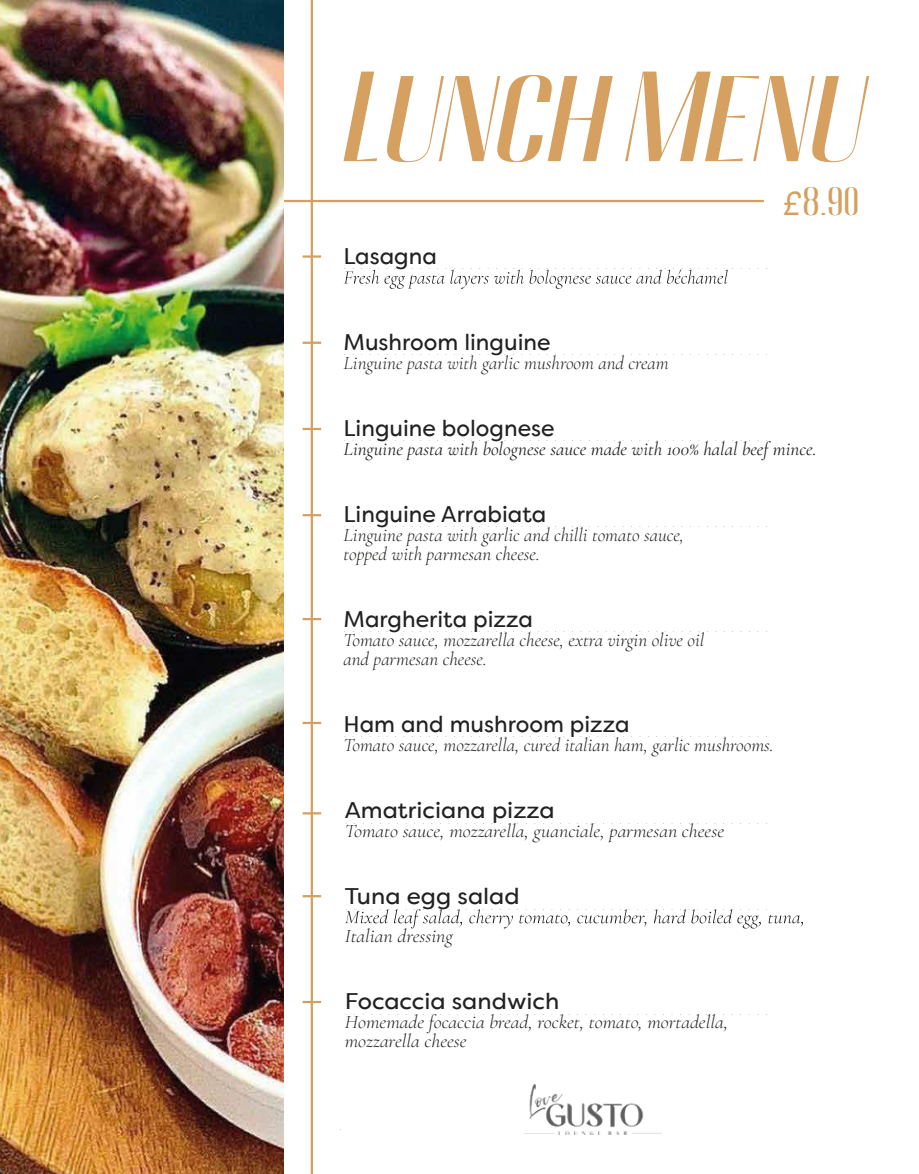
<style>
.page{position:relative;width:919px;height:1174px;background:#fff}
.page>*{position:absolute;margin:0;border:0;box-sizing:border-box;transform-origin:0 0}
.t1{font:106.8px "Migha Medium Slant";letter-spacing:.025em;color:#d6a060;scale:.93 1}
.t2{font:33px "Migha";color:#d5a05e;scale:.95 1}
.t3{font:22.5px "Filson Pro";color:#212121}
.t4{font:22.5px "Filson Pro";color:#212121;scale:1.05 1}
.t5{font:italic 300 19.05px/19px "Cormorant Garamond";color:#1d1d1b}
.t6{font:italic 300 19.05px/19px "Cormorant Garamond";color:#202020;scale:1.05 1}
.t7{font:italic 19.05px "Cormorant Garamond";color:#202020}
.t8{font:italic 300 19.05px "Cormorant Garamond";color:#202020}
.s1{font-family:"Poppins";font-style:italic}
</style>
<div class="page">
<hr style="left:252px;top:200px;width:511px;height:2px;background:#d5a05e">
<hr style="left:311px;top:0;width:2px;height:1174px;background:#d5a05e">
<img style="left:525px;top:1084px;width:136px;height:50px">
<img style="left:0;top:1px;width:283px;height:1173px">
<svg style="left:344px;top:268px;width:383px;height:21px"></svg>
<hr style="left:302px;top:255px;width:19px;height:3px;background:#d5a05e">
<svg style="left:302px;top:342px;width:19px;height:2px"></svg>
<svg style="left:302px;top:428px;width:19px;height:2px"></svg>
<svg style="left:302px;top:514px;width:19px;height:2px"></svg>
<svg style="left:302px;top:618px;width:19px;height:2px"></svg>
<svg style="left:302px;top:722px;width:19px;height:2px"></svg>
<svg style="left:302px;top:812px;width:19px;height:2px"></svg>
<svg style="left:345px;top:909px;width:457px;height:19px"></svg>
<svg style="left:302px;top:895px;width:19px;height:2px"></svg>
<hr style="left:302px;top:1000px;width:19px;height:3px;background:#d5a05e">
<h1 class="t1" style="left:338px;top:45px;width:558px">LUNCH MENU</h1>
<h2 class="t2" style="left:782px;top:179px;width:82px"><span class="s1">£</span>8.90</h2>
<p class="t3" style="left:343px;top:241px;width:95px">Lasagna</p>
<p class="t3" style="left:343px;top:327px;width:208px">Mushroom linguine</p>
<p class="t8" style="left:343px;top:348px;width:327px">Linguine pasta with garlic mushroom and cream</p>
<p class="t3" style="left:343px;top:413px;width:212px">Linguine bolognese</p>
<p class="t7" style="left:343px;top:434px;width:474px">Linguine pasta with bolognese sauce made with 100% halal beef mince.</p>
<p class="t3" style="left:343px;top:499px;width:204px">Linguine Arrabiata</p>
<p class="t5" style="left:343px;top:524px;width:342px">Linguine pasta with garlic and chilli tomato sauce, topped with parmesan cheese.</p>
<p class="t3" style="left:343px;top:604px;width:191px">Margherita pizza</p>
<p class="t5" style="left:343px;top:629px;width:362px">Tomato sauce, mozzarella cheese, extra virgin olive oil and parmesan cheese.</p>
<p class="t3" style="left:343px;top:709px;width:288px">Ham and mushroom pizza</p>
<p class="t5" style="left:343px;top:734px;width:431px">Tomato sauce, mozzarella, cured italian ham, garlic mushrooms.</p>
<p class="t4" style="left:345px;top:795px;width:201px">Amatriciana pizza</p>
<p class="t6" style="left:345px;top:820px;width:363px">Tomato sauce, mozzarella, guanciale, parmesan cheese</p>
<p class="t4" style="left:345px;top:881px;width:168px">Tuna egg salad</p>
<p class="t6" style="left:345px;top:925px;width:105px">Italian dressing</p>
<p class="t4" style="left:345px;top:986px;width:206px">Focaccia sandwich</p>
<p class="t6" style="left:345px;top:1010px;width:366px">Homemade focaccia bread, rocket, tomato, mortadella, mozzarella cheese</p>
</div>
